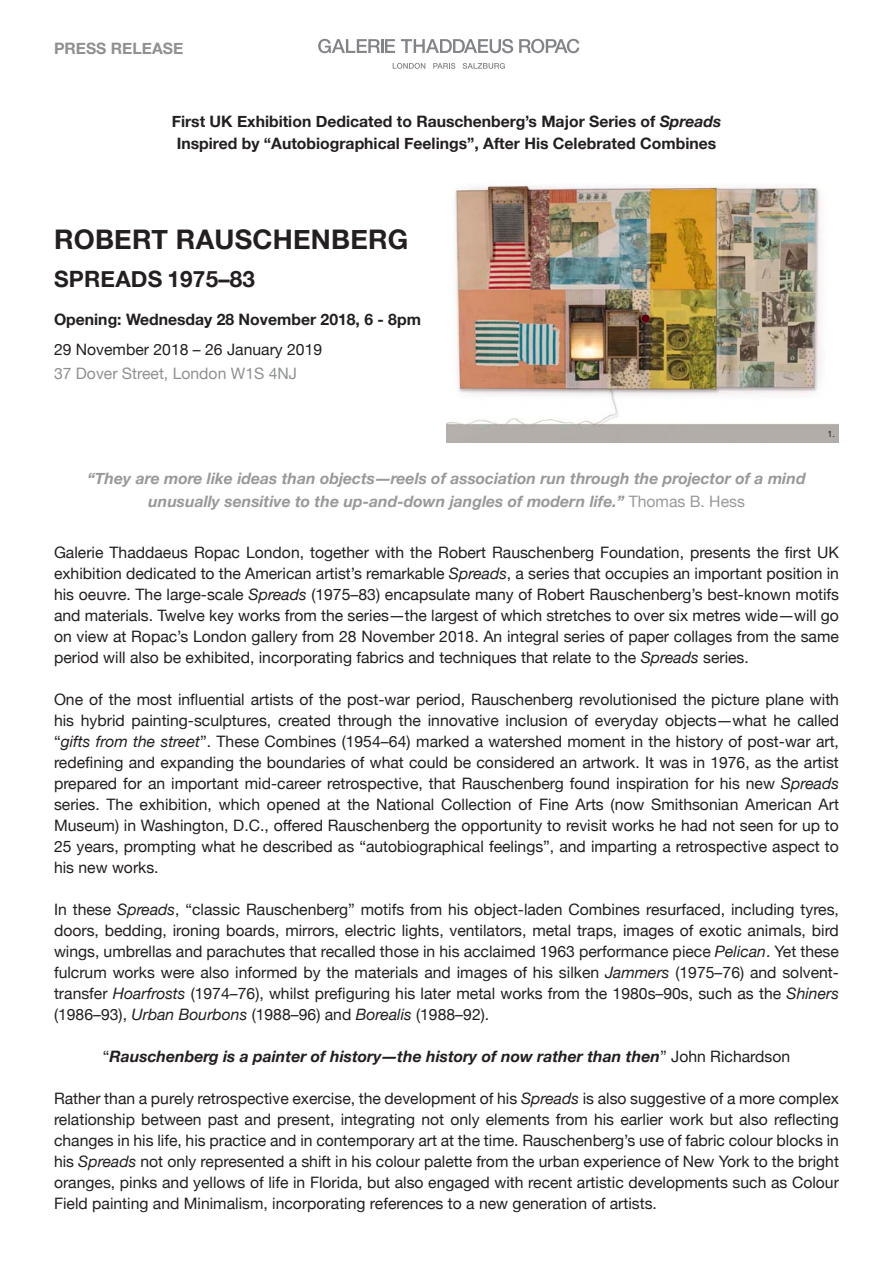
<style>
.page{position:relative;width:893px;height:1263px;background:#fff}
.page>*{position:absolute;margin:0;border:0;box-sizing:border-box;transform-origin:0 0}
.t1{font:700 27px "Helvetica Neue";letter-spacing:.01em;color:#231f20}
.t2{font:700 22.5px "Helvetica Neue";letter-spacing:.01em;color:#231f20}
.t3{font:15.75px/21px "Helvetica Neue";color:#231f20;text-align:justify}
.t4{font:700 15.75px/22.5px "Helvetica Neue";color:#231f20;text-align:center}
.t5{font:italic 700 15.75px/22.5px "Helvetica Neue";color:#999;text-align:center}
.t6{font:italic 700 15.75px "Helvetica Neue";color:#231f20}
.t7{font:15.75px "Helvetica Neue";color:#8e9092}
.t8{font:700 15.75px "Helvetica Neue";color:#8e9092}
.t9{font:9px "Helvetica Neue";color:#231f20}
.s1{font-style:italic}
.s2{font-weight:400;font-style:normal}
</style>
<div class="page">
<img style="left:446px;top:185px;width:393px;height:257px">
<svg style="left:318px;top:39px;width:77px;height:14px"></svg>
<svg style="left:401px;top:39px;width:112px;height:14px"></svg>
<svg style="left:519px;top:39px;width:60px;height:14px"></svg>
<svg style="left:393px;top:63px;width:32px;height:6px"></svg>
<svg style="left:433px;top:63px;width:22px;height:6px"></svg>
<svg style="left:463px;top:63px;width:42px;height:6px"></svg>
<p class="t8" style="left:54px;top:36px;width:131px">PRESS RELEASE</p>
<p class="t4" style="left:172px;top:110px;width:551px">First UK Exhibition Dedicated to Rauschenberg’s Major Series of <span class="s1">Spreads<br></span>Inspired by “Autobiographical Feelings”, After His Celebrated Combines</p>
<h1 class="t1" style="left:54px;top:219px;width:356px">ROBERT RAUSCHENBERG</h1>
<h2 class="t2" style="left:54px;top:261px;width:203px">SPREADS 1975–83</h2>
<p class="t4" style="left:54px;top:309px;width:368px">Opening: Wednesday 28 November 2018, 6 - 8pm</p>
<p class="t3" style="left:54px;top:340px;width:270px">29 November 2018 – 26 January 2019</p>
<p class="t7" style="left:54px;top:362px;width:245px">37 Dover Street, London W1S 4NJ</p>
<p class="t5" style="left:87px;top:468px;width:720px">“They are more like ideas than objects―reels of association run through the projector of a mind unusually sensitive to the up-and-down jangles of modern life.” <span class="s2">Thomas B. Hess</span></p>
<p class="t9" style="left:827px;top:427px;width:9px">1.</p>
<p class="t3" style="left:54px;top:542px;width:786px">Galerie Thaddaeus Ropac London, together with the Robert Rauschenberg Foundation, presents the first UK exhibition dedicated to the American artist’s remarkable <span class="s1">Spreads</span>, a series that occupies an important position in his oeuvre. The large-scale <span class="s1">Spreads</span> (1975–83) encapsulate many of Robert Rauschenberg’s best-known motifs and materials. Twelve key works from the series―the largest of which stretches to over six metres wide―will go on view at Ropac’s London gallery from 28 November 2018. An integral series of paper collages from the same period will also be exhibited, incorporating fabrics and techniques that relate to the <span class="s1">Spreads</span> series.</p>
<p class="t3" style="left:54px;top:689px;width:786px">One of the most influential artists of the post-war period, Rauschenberg revolutionised the picture plane with his hybrid painting-sculptures, created through the innovative inclusion of everyday objects―what he called “<span class="s1">gifts from the street</span>”. These Combines (1954–64) marked a watershed moment in the history of post-war art, redefining and expanding the boundaries of what could be considered an artwork. It was in 1976, as the artist prepared for an important mid-career retrospective, that Rauschenberg found inspiration for his new <span class="s1">Spreads </span>series. The exhibition, which opened at the National Collection of Fine Arts (now Smithsonian American Art Museum) in Washington, D.C., offered Rauschenberg the opportunity to revisit works he had not seen for up to 25 years, prompting what he described as “autobiographical feelings”, and imparting a retrospective aspect to his new works.</p>
<p class="t3" style="left:54px;top:899px;width:786px">In these <span class="s1">Spreads</span>, “classic Rauschenberg” motifs from his object-laden Combines resurfaced, including tyres, doors, bedding, ironing boards, mirrors, electric lights, ventilators, metal traps, images of exotic animals, bird wings, umbrellas and parachutes that recalled those in his acclaimed 1963 performance piece <span class="s1">Pelican</span>. Yet these fulcrum works were also informed by the materials and images of his silken <span class="s1">Jammers</span> (1975–76) and solvent&shy;transfer <span class="s1">Hoarfrosts</span> (1974–76), whilst prefiguring his later metal works from the 1980s–90s, such as the <span class="s1">Shiners </span>(1986–93), <span class="s1">Urban Bourbons</span> (1988–96) and <span class="s1">Borealis</span> (1988–92).</p>
<p class="t6" style="left:103px;top:1043px;width:689px"><span class="s2">“</span>Rauschenberg is a painter of history―the history of now rather than then<span class="s2">” John Richardson</span></p>
<p class="t3" style="left:54px;top:1088px;width:786px">Rather than a purely retrospective exercise, the development of his <span class="s1">Spreads</span> is also suggestive of a more complex relationship between past and present, integrating not only elements from his earlier work but also reflecting changes in his life, his practice and in contemporary art at the time. Rauschenberg’s use of fabric colour blocks in his <span class="s1">Spreads</span> not only represented a shift in his colour palette from the urban experience of New York to the bright oranges, pinks and yellows of life in Florida, but also engaged with recent artistic developments such as Colour Field painting and Minimalism, incorporating references to a new generation of artists.</p>
</div>
